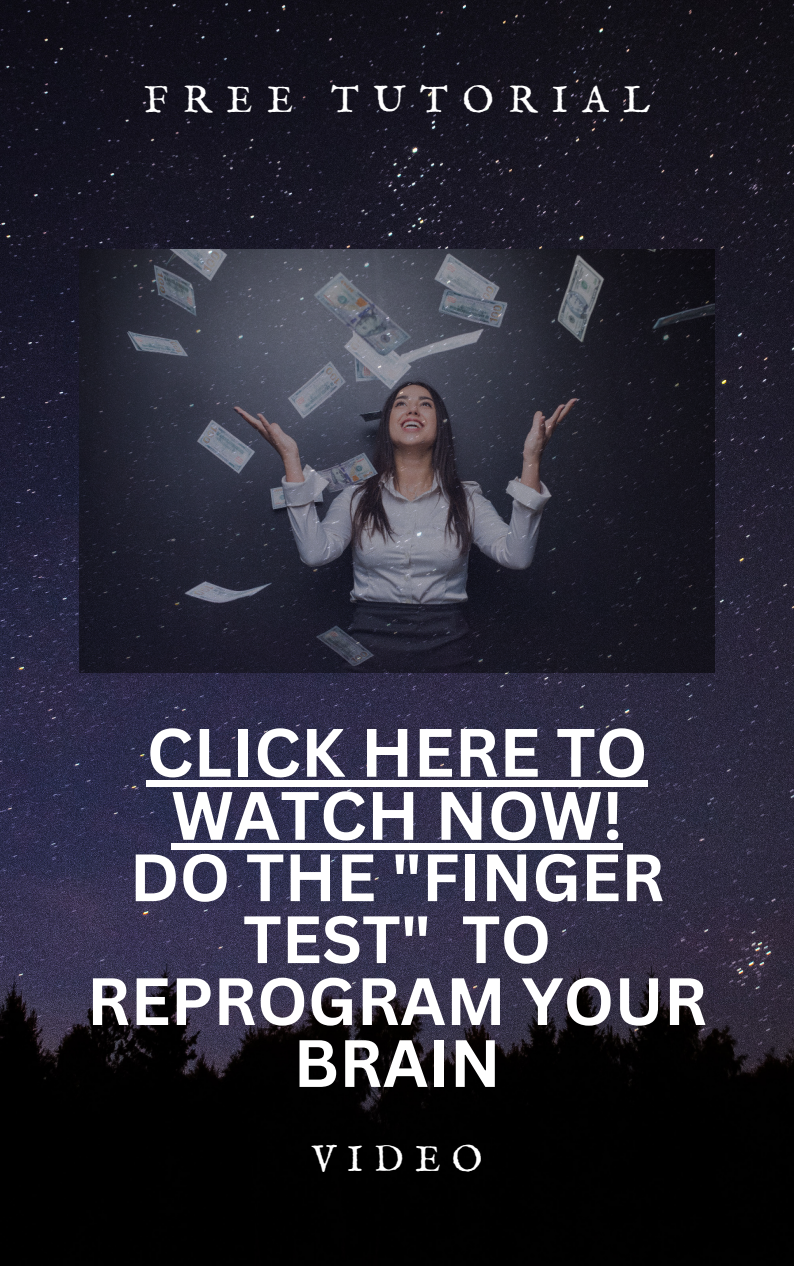
<style>
.page{position:relative;width:794px;height:1266px;background:#fff}
.page>*{position:absolute;margin:0;border:0;box-sizing:border-box;transform-origin:0 0}
.t1{font:700 66.82px/63px "Canva Sans";color:#fff;text-align:center}
.t2{font:700 65.32px/61.9px "Canva Sans";color:#fff;text-align:center}
.t3{font:37.8px "IM FELL English SC";letter-spacing:.39em;color:#fff}
.t4{font:36.97px "IM FELL English SC";letter-spacing:.3em;color:#fff}
</style>
<div class="page">
<img style="left:0;top:0;width:793px;height:1266px">
<img style="left:79px;top:249px;width:635px;height:423px">
<div style="left:146px;top:780px;width:501px;height:6px;background:#fff"></div>
<div style="left:171px;top:843px;width:451px;height:6px;background:#fff"></div>
<p class="t3" style="left:144px;top:77px;width:507px">FREE TUTORIAL</p>
<p class="t1" style="left:146px;top:719px;width:502px">CLICK HERE TO<br>WATCH NOW!</p>
<p class="t2" style="left:87px;top:845px;width:621px">DO THE "FINGER<br>TEST" TO<br>REPROGRAM YOUR<br>BRAIN</p>
<p class="t4" style="left:312px;top:1138px;width:172px">VIDEO</p>
</div>
